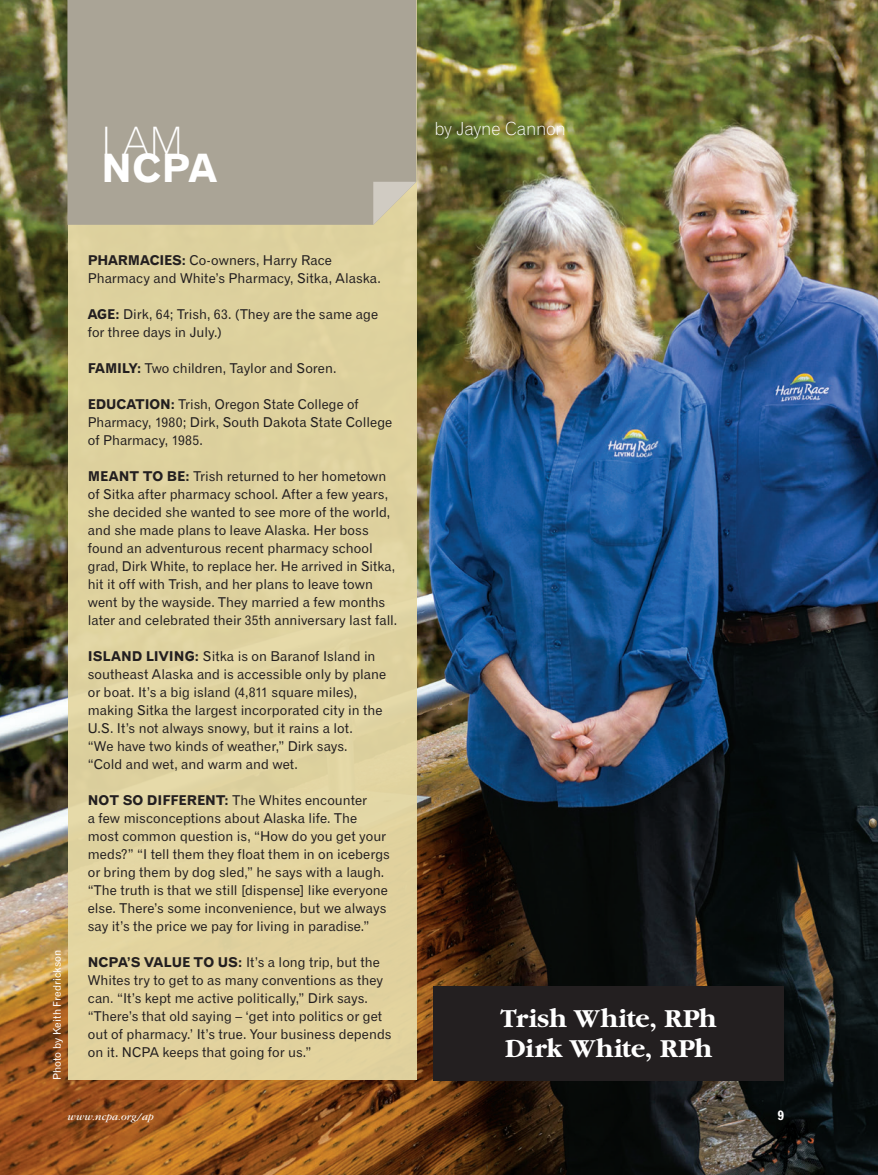
<style>
.page{position:relative;width:878px;height:1175px;background:#fff}
.page>*{position:absolute;margin:0;border:0;box-sizing:border-box;transform-origin:0 0}
.t1{font:39px "Gothic 720 BT Bold B";color:#fff}
.t2{font:39px "Gothic 720 BT Light B";color:#fff}
.t3{font:700 27px/30px "Garamond";letter-spacing:-.005em;color:#fff}
.t4{font:18px "Gothic 720 BT Light B";letter-spacing:-.015em;color:#fff}
.t5{font:13.5px/18px "Gothic 720 BT Roman B";color:#231f20}
.t6{font:13.5px "Gothic 720 BT Bold B";color:#fff}
.t7{font:10.5px "Gothic 720 BT Roman B";letter-spacing:.01em;color:#fff}
.t8{font:italic 10.5px "Garamond";letter-spacing:.025em;color:#fff}
.s1{font-family:"Gothic 720 BT Bold B"}
</style>
<div class="page">
<img style="left:0;top:0;width:878px;height:1174px">
<div style="left:68px;top:0;width:348px;height:1080px;background:#dfd29e"></div>
<div style="left:67px;top:0;width:349px;height:225px;background:#aaa496"></div>
<svg style="left:373px;top:182px;width:43px;height:43px"></svg>
<div style="left:433px;top:986px;width:350px;height:94px;background:#231f20"></div>
<p class="t2" style="left:101px;top:117px;width:83px">I AM</p>
<p class="t1" style="left:101px;top:144px;width:118px">NCPA</p>
<p class="t7" style="left:50px;top:1080px;width:132px;rotate:-90deg">Photo by Keith Fredrickson</p>
<p class="t5" style="left:88px;top:251px;width:294px"><span class="s1">PHARMACIES:</span> Co-owners, Harry Race<br>Pharmacy and White’s Pharmacy, Sitka, Alaska.</p>
<p class="t5" style="left:88px;top:305px;width:292px"><span class="s1">AGE:</span> Dirk, 64; Trish, 63. (They are the same age for three days in July.)</p>
<p class="t5" style="left:88px;top:359px;width:250px"><span class="s1">FAMILY:</span> Two children, Taylor and Soren.</p>
<p class="t5" style="left:88px;top:395px;width:306px"><span class="s1">EDUCATION:</span> Trish, Oregon State College of<br>Pharmacy, 1980; Dirk, South Dakota State College of Pharmacy, 1985.</p>
<p class="t5" style="left:88px;top:467px;width:311px"><span class="s1">MEANT TO BE:</span> Trish returned to her hometown of Sitka after pharmacy school. After a few years, she decided she wanted to see more of the world, and she made plans to leave Alaska. Her boss found an adventurous recent pharmacy school grad, Dirk White, to replace her. He arrived in Sitka, hit it off with Trish, and her plans to leave town went by the wayside. They married a few months later and celebrated their 35th anniversary last fall.</p>
<p class="t5" style="left:88px;top:647px;width:300px"><span class="s1">ISLAND LIVING:</span> Sitka is on Baranof Island in southeast Alaska and is accessible only by plane or boat. It’s a big island (4,811 square miles), making Sitka the largest incorporated city in the U.S. It’s not always snowy, but it rains a lot.<br>“We have two kinds of weather,” Dirk says.<br>“Cold and wet, and warm and wet.</p>
<p class="t5" style="left:88px;top:791px;width:303px"><span class="s1">NOT SO DIFFERENT:</span> The Whites encounter<br>a few misconceptions about Alaska life. The most common question is, “How do you get your meds?” “I tell them they float them in on icebergs or bring them by dog sled,” he says with a laugh. “The truth is that we still [dispense] like everyone else. There’s some inconvenience, but we always say it’s the price we pay for living in paradise.”</p>
<p class="t5" style="left:88px;top:953px;width:305px"><span class="s1">NCPA’S VALUE TO US:</span> It’s a long trip, but the Whites try to get to as many conventions as they can. “It’s kept me active politically,” Dirk says. “There’s that old saying – ‘get into politics or get out of pharmacy.’ It’s true. Your business depends on it. NCPA keeps that going for us.”</p>
<p class="t4" style="left:434px;top:118px;width:133px">by Jayne Cannon</p>
<p class="t3" style="left:500px;top:1004px;width:217px">Trish White, RPh<br>Dirk White, RPh</p>
<p class="t8" style="left:68px;top:1111px;width:88px">www.ncpa.org/ap</p>
<p class="t6" style="left:777px;top:1107px;width:8px">9</p>
</div>
